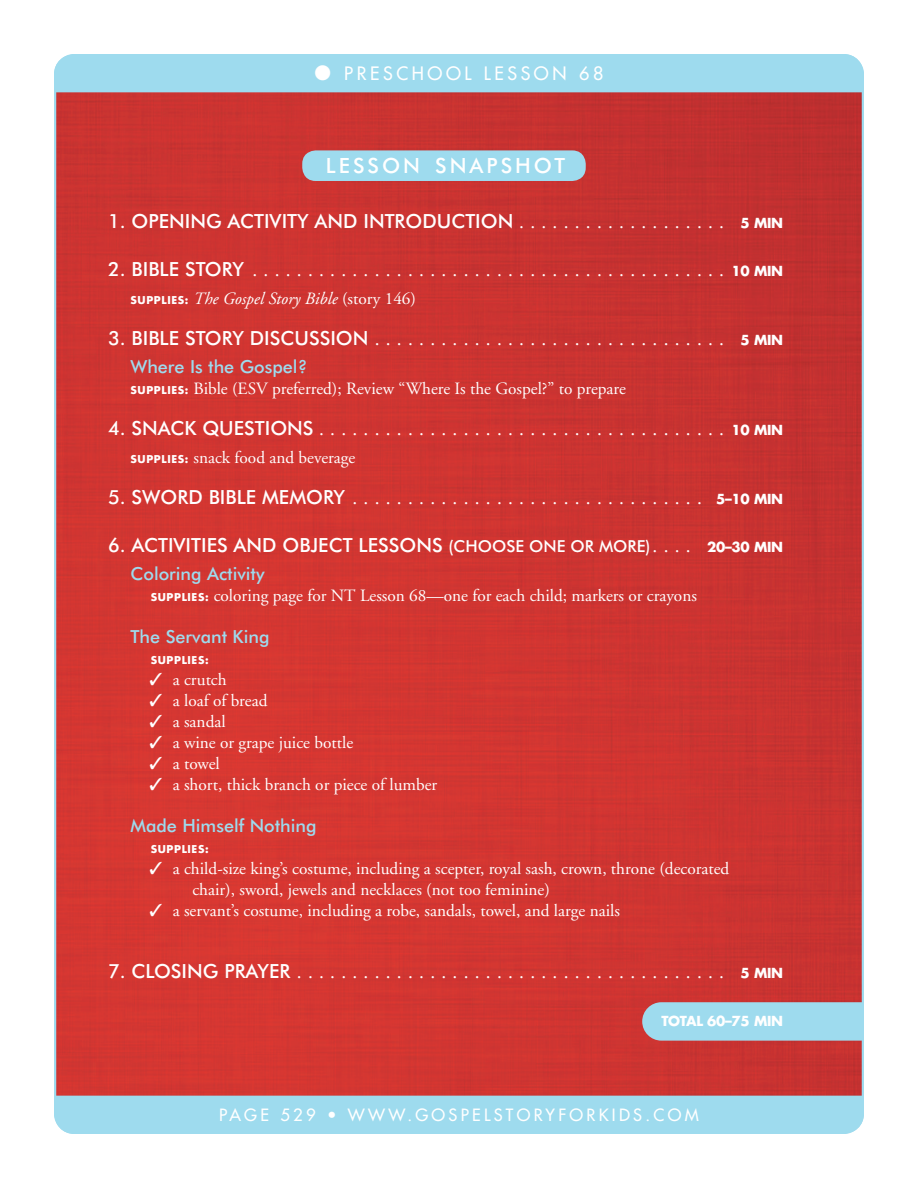
<style>
.page{position:relative;width:918px;height:1188px;background:#fff}
.page>*{position:absolute;margin:0;border:0;box-sizing:border-box;transform-origin:0 0}
.HEAD{font:500 21px "Futura BT";letter-spacing:.145em;color:#fff}
.LS_Subhead{font:19.5px "Adobe Garamond";color:#fff}
.LS_Subhead-2{font:500 19.5px "Futura BT";color:#fff}
.LS_Subhead_2{font:500 18px "Futura BT";color:#9edbee}
.t1{font:18px "Futura";letter-spacing:.2em;color:#fff}
.LS_Supply_List_Inden{font:17.25px/21px "Adobe Garamond";color:#fff}
.LS_Copy{font:17.25px "Adobe Garamond";color:#fff}
.LS_Copy-2{font:italic 17.25px "Adobe Garamond";color:#fff}
.t2{font:16.5px "Futura";letter-spacing:.2em;color:#fff}
.LS_Total_Mins{font:700 13.5px "Futura";letter-spacing:-.02em;color:#fff}
.LS_Supply_List_Inden-2{font:700 10.5px "Futura";letter-spacing:.06em;color:#fff}
.s1{font-family:"Adobe Garamond";font-weight:400}
.s2{font-family:"Futura";font-weight:700;font-size:13.5px}
.s3{font-family:"Futura BT";font-weight:500}
.s4{font-family:"Futura";font-weight:700;font-style:normal;font-size:10.5px}
.s5{font-style:normal}
.s6{font-family:"Futura";font-weight:700;font-size:10.5px}
.s7{font-size:16.5px}
</style>
<div class="page">
<img style="left:57px;top:92px;width:804px;height:1004px">
<div style="left:54px;top:54px;width:810px;height:38px;background:#9edbee"></div>
<svg style="left:642px;top:1002px;width:222px;height:39px;background:#9fd4e7"></svg>
<div style="left:302px;top:150px;width:284px;height:31px;background:#9edbee;border-radius:14px"></div>
<div style="left:54px;top:1096px;width:810px;height:38px;background:#9edbee"></div>
<p class="t1" style="left:315px;top:62px;width:290px">● PRESCHOOL LESSON 68</p>
<p class="HEAD" style="left:326px;top:153px;width:241px">LESSON SNAPSHOT</p>
<p class="LS_Subhead-2" style="left:108px;top:209px;width:677px">1. OPENING ACTIVITY AND INTRODUCTION <span class="s1">. . . . . . . . . . . . . . . . . . .</span> <span class="s2">5 MIN</span></p>
<p class="LS_Subhead" style="left:108px;top:260px;width:677px"><span class="s3">2. BIBLE STORY</span> ........................................... <span class="s2">10 MIN</span></p>
<p class="LS_Copy-2" style="left:130px;top:289px;width:287px"><span class="s4">SUPPLIES:</span> The Gospel Story Bible <span class="s5">(story 146)</span></p>
<p class="LS_Subhead" style="left:108px;top:329px;width:677px"><span class="s3">3. BIBLE STORY DISCUSSION</span>................................ <span class="s2">5 MIN</span></p>
<p class="LS_Subhead_2" style="left:130px;top:356px;width:178px">Where Is the Gospel?</p>
<p class="LS_Copy" style="left:130px;top:379px;width:497px"><span class="s6">SUPPLIES:</span> Bible (ESV preferred); Review “Where Is the Gospel?” to prepare</p>
<p class="LS_Subhead" style="left:108px;top:419px;width:677px"><span class="s3">4. SNACK QUESTIONS</span>..................................... <span class="s2">10 MIN</span></p>
<p class="LS_Copy" style="left:130px;top:448px;width:226px"><span class="s6">SUPPLIES:</span> snack food and beverage</p>
<p class="LS_Subhead" style="left:108px;top:488px;width:677px"><span class="s3">5. SWORD BIBLE MEMORY</span>................................ <span class="s2">5–10 MIN</span></p>
<p class="LS_Subhead-2" style="left:108px;top:533px;width:677px">6. ACTIVITIES AND OBJECT LESSONS <span class="s7">(CHOOSE ONE OR MORE)</span><span class="s1">. . . .</span> <span class="s2">20–30 MIN</span></p>
<p class="LS_Subhead_2" style="left:130px;top:563px;width:136px">Coloring Activity</p>
<p class="LS_Supply_List_Inden" style="left:151px;top:585px;width:548px"><span class="s6">SUPPLIES:</span> coloring page for NT Lesson 68—one for each child; markers or crayons</p>
<p class="LS_Subhead_2" style="left:130px;top:626px;width:141px">The Servant King</p>
<p class="LS_Supply_List_Inden-2" style="left:151px;top:653px;width:60px">SUPPLIES:</p>
<p class="LS_Supply_List_Inden" style="left:150px;top:669px;width:79px">✓ a crutch</p>
<p class="LS_Supply_List_Inden" style="left:150px;top:690px;width:119px">✓ a loaf of bread</p>
<p class="LS_Supply_List_Inden" style="left:150px;top:711px;width:78px">✓ a sandal</p>
<p class="LS_Supply_List_Inden" style="left:150px;top:732px;width:205px">✓ a wine or grape juice bottle</p>
<p class="LS_Supply_List_Inden" style="left:150px;top:753px;width:72px">✓ a towel</p>
<p class="LS_Supply_List_Inden" style="left:150px;top:774px;width:289px">✓ a short, thick branch or piece of lumber</p>
<p class="LS_Subhead_2" style="left:130px;top:815px;width:188px">Made Himself Nothing</p>
<p class="LS_Supply_List_Inden-2" style="left:151px;top:842px;width:60px">SUPPLIES:</p>
<p class="LS_Supply_List_Inden" style="left:192px;top:858px;width:538px;text-indent:-43px">✓ a child-size king’s costume, including a scepter, royal sash, crown, throne (decorated chair), sword, jewels and necklaces (not too feminine)</p>
<p class="LS_Supply_List_Inden" style="left:150px;top:900px;width:472px">✓ a servant’s costume, including a robe, sandals, towel, and large nails</p>
<p class="LS_Subhead" style="left:108px;top:962px;width:677px"><span class="s3">7. CLOSING PRAYER</span>....................................... <span class="s2">5 MIN</span></p>
<p class="LS_Total_Mins" style="left:661px;top:1012px;width:123px">TOTAL 60–75 MIN</p>
<p class="t2" style="left:219px;top:1105px;width:481px">PAGE 529 • WWW.GOSPELSTORYFORKIDS.COM</p>
</div>
